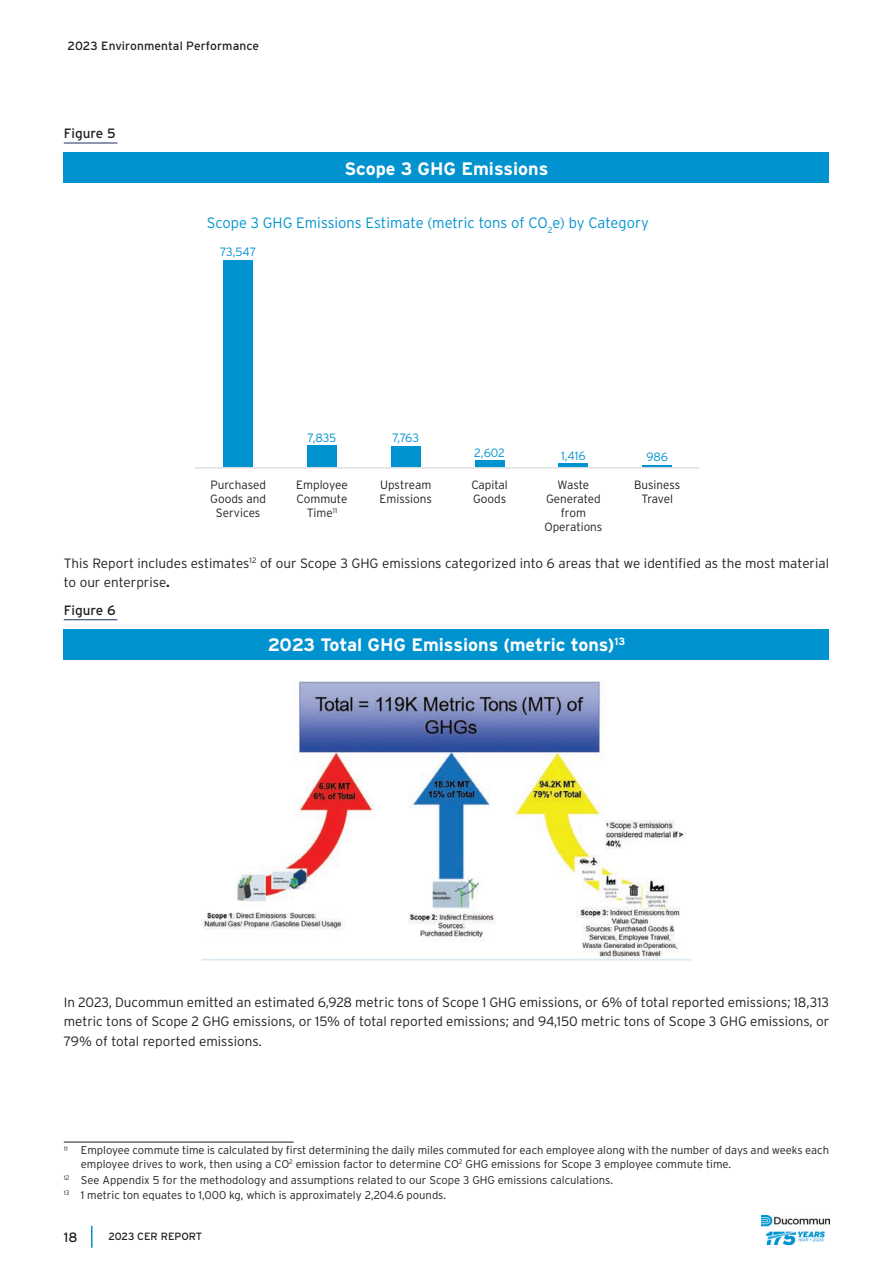
<style>
.page{position:relative;width:893px;height:1263px;background:#fff}
.page>*{position:absolute;margin:0;border:0;box-sizing:border-box;transform-origin:0 0}
.t1{font:700 18px "Interstate";color:#fff}
.t2{font:300 15px "Interstate";color:#0093d0}
.p_2COL{font:300 13.5px/19.5px "Interstate";color:#231f20}
.GRAPH_TITTLE{font:13.5px "Interstate";color:#231f20}
.t3{font:300 12px/14px "Interstate";color:#231f20;text-align:center}
.t4{font:300 12px "Interstate";color:#0093d0}
.t5{font:12px "Interstate";letter-spacing:.01em;color:#231f20}
.tab_renvoi{font:300 11.25px/13.5px "Interstate";color:#231f20}
.t6{font:10.5px "Interstate";color:#231f20}
.s1{font-weight:700}
</style>
<div class="page">
<hr style="left:64px;top:143px;width:53px;height:1px;background:#1f2e5d">
<div style="left:64px;top:153px;width:765px;height:30px;background:#0093d0"></div>
<hr style="left:642px;top:465px;width:30px;height:3px;background:#0093d0">
<hr style="left:559px;top:464px;width:29px;height:4px;background:#0093d0">
<div style="left:475px;top:460px;width:29px;height:8px;background:#0093d0"></div>
<div style="left:391px;top:446px;width:30px;height:22px;background:#0093d0"></div>
<div style="left:307px;top:446px;width:30px;height:22px;background:#0093d0"></div>
<div style="left:223px;top:260px;width:30px;height:208px;background:#0093d0"></div>
<hr style="left:195px;top:467px;width:504px;height:1px;background:#e1e2e4">
<hr style="left:64px;top:619px;width:53px;height:1px;background:#1f2e5d">
<div style="left:64px;top:630px;width:765px;height:30px;background:#0093d0"></div>
<img style="left:202px;top:682px;width:489px;height:278px">
<hr style="left:64px;top:1142px;width:230px;height:1px;background:#231f20">
<hr style="left:91px;top:1226px;width:2px;height:22px;background:#0093d0">
<img style="left:762px;top:1215px;width:68px;height:29px">
<p class="t5" style="left:68px;top:39px;width:193px">2023 Environmental Performance</p>
<p class="GRAPH_TITTLE" style="left:64px;top:126px;width:53px">Figure 5</p>
<p class="t1" style="left:345px;top:158px;width:205px">Scope 3 GHG Emissions</p>
<p class="t2" style="left:207px;top:214px;width:443px">Scope 3 GHG Emissions Estimate (metric tons of CO<sub>2</sub>e) by Category</p>
<p class="t4" style="left:220px;top:245px;width:38px">73,547</p>
<p class="t4" style="left:308px;top:431px;width:30px">7,835</p>
<p class="t4" style="left:393px;top:431px;width:28px">7,763</p>
<p class="t4" style="left:474px;top:446px;width:32px">2,602</p>
<p class="t4" style="left:561px;top:449px;width:26px">1,416</p>
<p class="t4" style="left:646px;top:450px;width:23px">986</p>
<p class="t3" style="left:210px;top:477px;width:57px">Purchased<br>Goods and<br>Services</p>
<p class="t3" style="left:296px;top:477px;width:53px">Employee<br>Commute<br>Time<sup>11</sup></p>
<p class="t3" style="left:634px;top:477px;width:48px">Business<br>Travel</p>
<p class="t3" style="left:544px;top:477px;width:60px">Waste<br>Generated from<br>Operations</p>
<p class="t3" style="left:380px;top:477px;width:54px;text-align:left">Upstream<br>Emissions</p>
<p class="t3" style="left:471px;top:477px;width:38px;text-align:left">Capital<br>Goods</p>
<p class="p_2COL" style="left:64px;top:553px;width:767px">This Report includes estimates<sup>12</sup> of our Scope 3 GHG emissions categorized into 6 areas that we identified as the most material to our enterprise<span class="s1">.</span></p>
<p class="GRAPH_TITTLE" style="left:64px;top:603px;width:53px">Figure 6</p>
<p class="t1" style="left:268px;top:635px;width:359px">2023 Total GHG Emissions (metric tons)<sup>13</sup></p>
<p class="p_2COL" style="left:64px;top:992px;width:767px;text-align:justify">In 2023, Ducommun emitted an estimated 6,928 metric tons of Scope 1 GHG emissions, or 6% of total reported emissions; 18,313 metric tons of Scope 2 GHG emissions, or 15% of total reported emissions; and 94,150 metric tons of Scope 3 GHG emissions, or 79% of total reported emissions.</p>
<p class="tab_renvoi" style="left:81px;top:1143px;width:750px;text-indent:-17px"><sup>11</sup> Employee commute time is calculated by first determining the daily miles commuted for each employee along with the number of days and weeks each employee drives to work, then using a CO<sup>2</sup> emission factor to determine CO<sup>2</sup> GHG emissions for Scope 3 employee commute time.</p>
<p class="tab_renvoi" style="left:64px;top:1173px;width:551px"><sup>12</sup> See Appendix 5 for the methodology and assumptions related to our Scope 3 GHG emissions calculations.</p>
<p class="tab_renvoi" style="left:64px;top:1188px;width:384px"><sup>13</sup> 1 metric ton equates to 1,000 kg, which is approximately 2,204.6 pounds.</p>
<p class="GRAPH_TITTLE" style="left:64px;top:1229px;width:15px">18</p>
<p class="t6" style="left:108px;top:1230px;width:95px">2023 CER REPORT</p>
</div>
